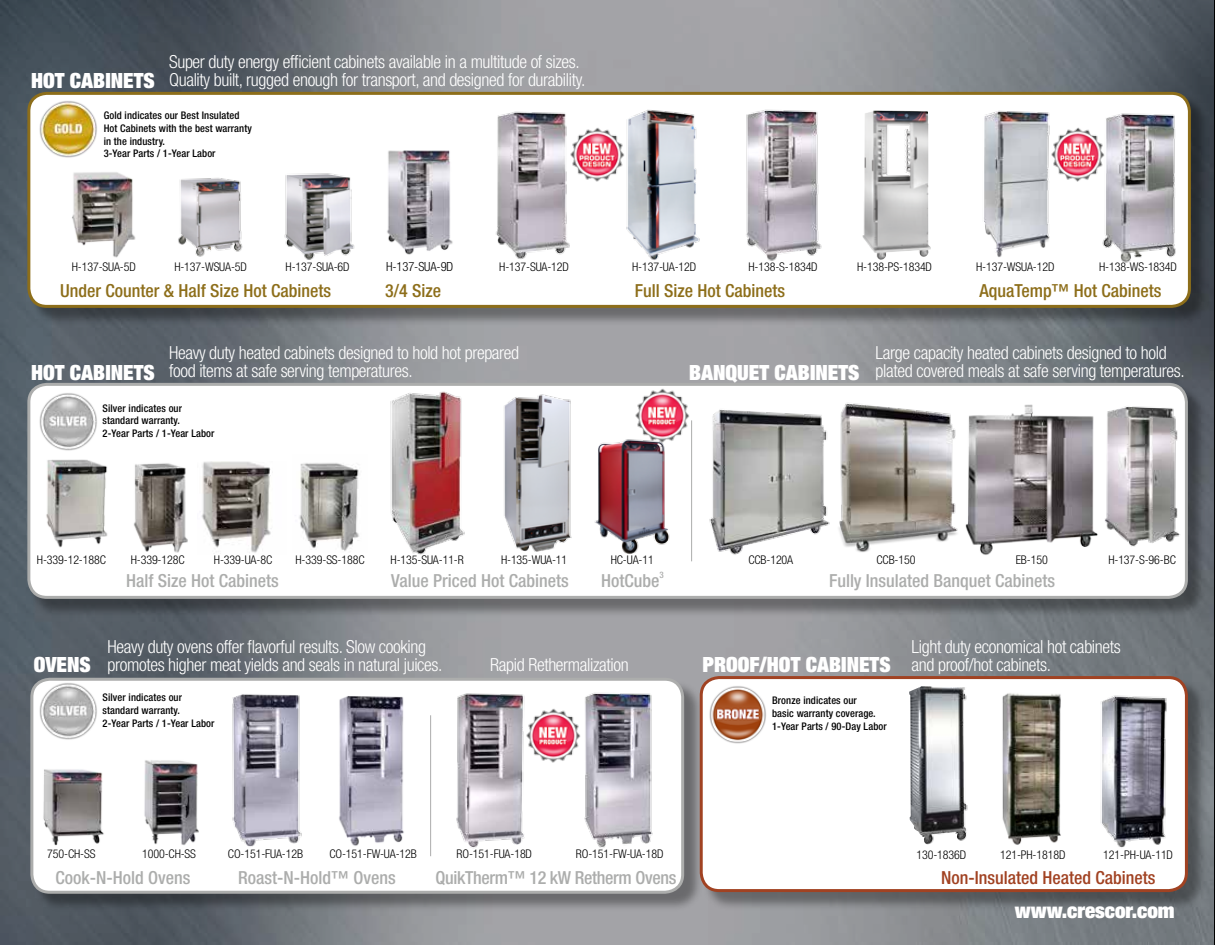
<style>
.page{position:relative;width:1215px;height:945px;background:#fff}
.page>*{position:absolute;margin:0;border:0;box-sizing:border-box;transform-origin:0 0}
.t1{font:900 condensed 21px "Helvetica Neue LT Pro";color:#fff}
.t2{font:300 condensed 18px/18px "Helvetica Neue LT Pro";letter-spacing:-.02em;color:#fff}
.t3{font:500 condensed 18px "Helvetica Neue LT Pro";color:#acadac}
.t4{font:500 condensed 18px "Helvetica Neue LT Pro";color:#8d6e1a}
.t5{font:500 condensed 18px "Helvetica Neue LT Pro";color:#a14222}
.t6{font:500 condensed 18px "Helvetica Neue LT Pro";letter-spacing:-.02em;color:#acadac}
.t7{font:300 condensed 12.6px "Helvetica Neue LT Pro";letter-spacing:-.01em;color:#000}
.t8{font:300 condensed 12px "Helvetica Neue LT Pro";letter-spacing:-.01em;color:#000}
.t9{font:500 condensed 10.5px/12.6px "Helvetica Neue LT Pro";letter-spacing:.01em;color:#000}
.t10{font:500 condensed 9px "Helvetica Neue LT Pro";color:#acadac}
</style>
<div class="page">
<img style="left:0;top:0;width:1213px;height:944px">
<div style="left:30px;top:94px;width:1180px;height:232px;background:#000;opacity:.35"></div>
<div style="left:29px;top:93px;width:1160px;height:213px;background:#fff;border-radius:18px"></div>
<div style="left:27px;top:92px;width:1164px;height:216px;border:3px solid #8d6e1a;border-radius:18px"></div>
<img style="left:33px;top:93px;width:71px;height:65px">
<img style="left:584px;top:127px;width:22px;height:55px">
<img style="left:1067px;top:127px;width:30px;height:55px">
<img style="left:496px;top:111px;width:88px;height:148px">
<img style="left:387px;top:150px;width:66px;height:105px">
<img style="left:606px;top:91px;width:114px;height:169px">
<img style="left:984px;top:111px;width:83px;height:146px">
<img style="left:862px;top:110px;width:69px;height:150px">
<img style="left:178px;top:178px;width:65px;height:79px">
<img style="left:284px;top:173px;width:71px;height:87px">
<div style="left:30px;top:385px;width:1177px;height:232px;background:#000;opacity:.35"></div>
<div style="left:29px;top:384px;width:1157px;height:213px;background:#fff;border-radius:18px"></div>
<div style="left:27px;top:383px;width:1161px;height:216px;border:3px solid #acadac;border-radius:18px"></div>
<img style="left:33px;top:386px;width:71px;height:61px">
<hr style="left:691px;top:420px;width:1px;height:141px;background:#acadac">
<img style="left:29px;top:447px;width:79px;height:102px">
<img style="left:133px;top:463px;width:55px;height:90px">
<img style="left:299px;top:463px;width:60px;height:88px">
<img style="left:201px;top:462px;width:70px;height:91px">
<img style="left:504px;top:394px;width:68px;height:158px">
<img style="left:390px;top:391px;width:75px;height:164px">
<img style="left:709px;top:409px;width:117px;height:146px">
<img style="left:826px;top:403px;width:117px;height:149px">
<img style="left:943px;top:386px;width:124px;height:169px">
<img style="left:1067px;top:384px;width:148px;height:185px">
<div style="left:33px;top:680px;width:670px;height:232px;background:#000;opacity:.35"></div>
<div style="left:32px;top:679px;width:651px;height:213px;background:#fff;border-radius:18px"></div>
<div style="left:30px;top:678px;width:654px;height:216px;border:3px solid #acadac;border-radius:18px"></div>
<div style="left:702px;top:678px;width:504px;height:233px;background:#000;opacity:.35"></div>
<div style="left:701px;top:678px;width:485px;height:213px;background:#fff;border-radius:18px"></div>
<div style="left:700px;top:676px;width:488px;height:216px;border:3px solid #a14222;border-radius:18px"></div>
<img style="left:33px;top:675px;width:71px;height:72px">
<img style="left:702px;top:679px;width:72px;height:71px">
<img style="left:18px;top:750px;width:86px;height:109px">
<img style="left:144px;top:760px;width:55px;height:85px">
<img style="left:212px;top:666px;width:107px;height:181px">
<img style="left:339px;top:696px;width:65px;height:150px">
<img style="left:427px;top:675px;width:128px;height:182px">
<img style="left:555px;top:669px;width:129px;height:189px">
<img style="left:1002px;top:693px;width:59px;height:152px">
<img style="left:1101px;top:686px;width:83px;height:162px">
<img style="left:909px;top:686px;width:16px;height:157px">
<img style="left:1097px;top:113px;width:79px;height:150px">
<img style="left:746px;top:109px;width:76px;height:152px">
<hr style="left:430px;top:715px;width:1px;height:141px;background:#acadac">
<img style="left:72px;top:172px;width:64px;height:86px">
<img style="left:594px;top:439px;width:76px;height:115px">
<img style="left:632px;top:386px;width:60px;height:60px">
<p class="t1" style="left:31px;top:67px;width:125px">HOT CABINETS</p>
<p class="t2" style="left:169px;top:53px;width:418px">Super duty energy efficient cabinets available in a multitude of sizes.<br>Quality built, rugged enough for transport, and designed for durability.</p>
<p class="t9" style="left:104px;top:109px;width:150px">Gold indicates our Best Insulated<br>Hot Cabinets with the best warranty in the industry.<br>3-Year Parts / 1-Year Labor</p>
<p class="t8" style="left:72px;top:260px;width:66px">H-137-SUA-5D</p>
<p class="t8" style="left:174px;top:260px;width:74px">H-137-WSUA-5D</p>
<p class="t8" style="left:286px;top:260px;width:66px">H-137-SUA-6D</p>
<p class="t7" style="left:386px;top:260px;width:69px">H-137-SUA-9D</p>
<p class="t8" style="left:499px;top:260px;width:71px">H-137-SUA-12D</p>
<p class="t8" style="left:632px;top:260px;width:66px">H-137-UA-12D</p>
<p class="t8" style="left:857px;top:260px;width:76px">H-138-PS-1834D</p>
<p class="t8" style="left:976px;top:260px;width:80px">H-137-WSUA-12D</p>
<p class="t8" style="left:748px;top:260px;width:71px">H-138-S-1834D</p>
<p class="t8" style="left:1099px;top:260px;width:79px">H-138-WS-1834D</p>
<p class="t4" style="left:60px;top:280px;width:272px">Under Counter &amp; Half Size Hot Cabinets</p>
<p class="t4" style="left:385px;top:280px;width:57px">3/4 Size</p>
<p class="t4" style="left:635px;top:280px;width:152px">Full Size Hot Cabinets</p>
<p class="t4" style="left:979px;top:280px;width:184px">AquaTemp™ Hot Cabinets</p>
<p class="t2" style="left:169px;top:344px;width:352px">Heavy duty heated cabinets designed to hold hot prepared food items at safe serving temperatures.</p>
<p class="t2" style="left:876px;top:344px;width:311px">Large capacity heated cabinets designed to hold plated covered meals at safe serving temperatures.</p>
<p class="t1" style="left:31px;top:359px;width:125px">HOT CABINETS</p>
<p class="t1" style="left:689px;top:359px;width:172px">BANQUET CABINETS</p>
<p class="t9" style="left:103px;top:402px;width:113px">Silver indicates our standard warranty.<br>2-Year Parts / 1-Year Labor</p>
<p class="t8" style="left:37px;top:553px;width:71px">H-339-12-188C</p>
<p class="t8" style="left:131px;top:553px;width:55px">H-339-128C</p>
<p class="t8" style="left:214px;top:553px;width:60px">H-339-UA-8C</p>
<p class="t8" style="left:296px;top:553px;width:71px">H-339-SS-188C</p>
<p class="t8" style="left:391px;top:553px;width:75px">H-135-SUA-11-R</p>
<p class="t8" style="left:501px;top:553px;width:68px">H-135-WUA-11</p>
<p class="t8" style="left:611px;top:553px;width:45px">HC-UA-11</p>
<p class="t8" style="left:748px;top:553px;width:46px">CCB-120A</p>
<p class="t8" style="left:877px;top:553px;width:41px">CCB-150</p>
<p class="t8" style="left:1016px;top:553px;width:34px">EB-150</p>
<p class="t8" style="left:1108px;top:553px;width:69px">H-137-S-96-BC</p>
<p class="t10" style="left:659px;top:569px;width:6px">3</p>
<p class="t3" style="left:126px;top:570px;width:154px">Half Size Hot Cabinets</p>
<p class="t3" style="left:391px;top:570px;width:179px">Value Priced Hot Cabinets</p>
<p class="t3" style="left:601px;top:570px;width:60px">HotCube</p>
<p class="t3" style="left:829px;top:570px;width:228px">Fully Insulated Banquet Cabinets</p>
<p class="t2" style="left:108px;top:637px;width:337px">Heavy duty ovens offer flavorful results. Slow cooking promotes higher meat yields and seals in natural juices.</p>
<p class="t1" style="left:34px;top:651px;width:58px">OVENS</p>
<p class="t1" style="left:702px;top:651px;width:190px">PROOF/HOT CABINETS</p>
<p class="t2" style="left:490px;top:656px;width:140px">Rapid Rethermalization</p>
<p class="t9" style="left:103px;top:691px;width:113px">Silver indicates our standard warranty.<br>2-Year Parts / 1-Year Labor</p>
<p class="t9" style="left:772px;top:694px;width:116px">Bronze indicates our<br>basic warranty coverage.<br>1-Year Parts / 90-Day Labor</p>
<p class="t2" style="left:912px;top:637px;width:211px">Light duty economical hot cabinets and proof/hot cabinets.</p>
<p class="t8" style="left:47px;top:846px;width:50px">750-CH-SS</p>
<p class="t8" style="left:142px;top:846px;width:55px">1000-CH-SS</p>
<p class="t8" style="left:228px;top:846px;width:77px">CO-151-FUA-12B</p>
<p class="t8" style="left:329px;top:846px;width:89px">CO-151-FW-UA-12B</p>
<p class="t8" style="left:457px;top:846px;width:77px">RO-151-FUA-18D</p>
<p class="t8" style="left:576px;top:846px;width:89px">RO-151-FW-UA-18D</p>
<p class="t8" style="left:917px;top:848px;width:51px">130-1836D</p>
<p class="t8" style="left:1000px;top:848px;width:67px">121-PH-1818D</p>
<p class="t8" style="left:1103px;top:848px;width:71px">121-PH-UA-11D</p>
<p class="t3" style="left:56px;top:867px;width:136px">Cook-N-Hold Ovens</p>
<p class="t3" style="left:238px;top:867px;width:159px">Roast-N-Hold™ Ovens</p>
<p class="t6" style="left:436px;top:867px;width:242px">QuikTherm™ 12 kW Retherm Ovens</p>
<p class="t5" style="left:941px;top:867px;width:216px">Non-Insulated Heated Cabinets</p>
<p class="t1" style="left:1015px;top:897px;width:161px">www.crescor.com</p>
</div>
